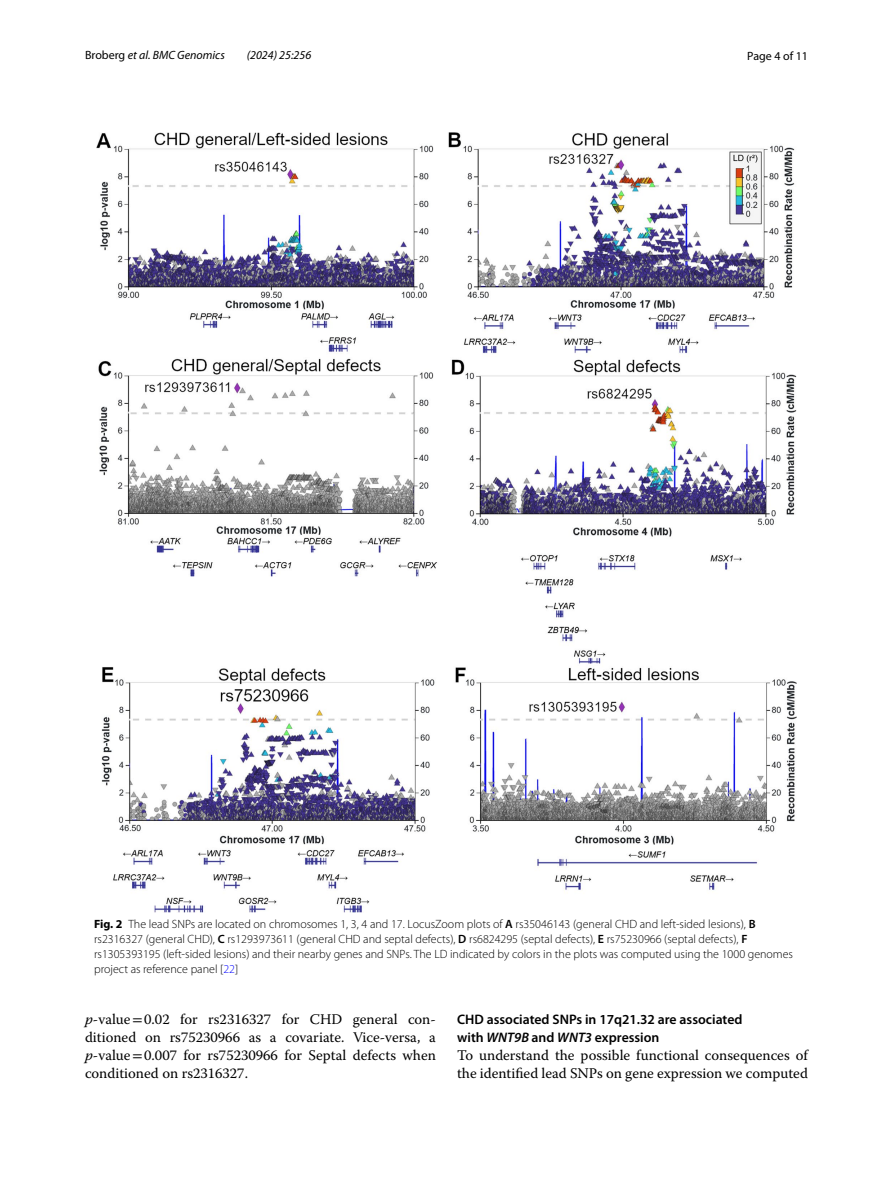
<style>
.page{position:relative;width:893px;height:1187px;background:#fff}
.page>*{position:absolute;margin:0;border:0;box-sizing:border-box;transform-origin:0 0}
.t1{font:14.7px/18px "Warnock Pro";color:#000;text-align:justify}
.t2{font:600 13.8px/18px "Myriad Pro";color:#000}
.t3{font:300 12px/15px "Myriad Pro";color:#000}
.t4{font:italic 12px "Myriad Pro";color:#000}
.t5{font:12px "Myriad Pro";color:#000}
.s1{font-style:normal}
.s2{font-weight:700}
.s3{font-weight:600}
.s4{color:#00f}
.s5{font-style:italic}
.s6{font-family:"STIX"}
</style>
<div class="page">
<img style="left:96px;top:133px;width:701px;height:779px">
<p class="t4" style="left:85px;top:48px;width:141px"><span class="s1">Broberg</span> et al. BMC Genomics</p>
<p class="t4" style="left:247px;top:48px;width:66px">(2024) 25:256</p>
<p class="t5" style="left:747px;top:48px;width:62px">Page 4 of 11</p>
<p class="t3" style="left:94px;top:916px;width:701px"><span class="s2">Fig. 2</span> The lead SNPs are located on chromosomes 1, 3, 4 and 17. LocusZoom plots of <span class="s3">A</span> rs35046143 (general CHD and left-sided lesions), <span class="s3">B </span>rs2316327 (general CHD), <span class="s3">C</span> rs1293973611 (general CHD and septal defects), <span class="s3">D</span> rs6824295 (septal defects), <span class="s3">E</span> rs75230966 (septal defects), <span class="s3">F </span>rs1305393195 (left-sided lesions) and their nearby genes and SNPs. The LD indicated by colors in the plots was computed using the 1000 genomes project as reference panel [<span class="s4">22</span>]</p>
<p class="t1" style="left:85px;top:1010px;width:352px"><span class="s5">p</span>-value<span class="s6">=</span>0.02 for rs2316327 for CHD general con&shy;ditioned on rs75230966 as a covariate. Vice-versa, a <span class="s5">p</span>-value<span class="s6">=</span>0.007 for rs75230966 for Septal defects when conditioned on rs2316327.</p>
<p class="t2" style="left:457px;top:1009px;width:287px">CHD associated SNPs in 17q21.32 are associated with <span class="s5">WNT9B</span> and <span class="s5">WNT3</span> expression</p>
<p class="t1" style="left:457px;top:1045px;width:352px">To understand the possible functional consequences of the identified lead SNPs on gene expression we computed</p>
</div>
